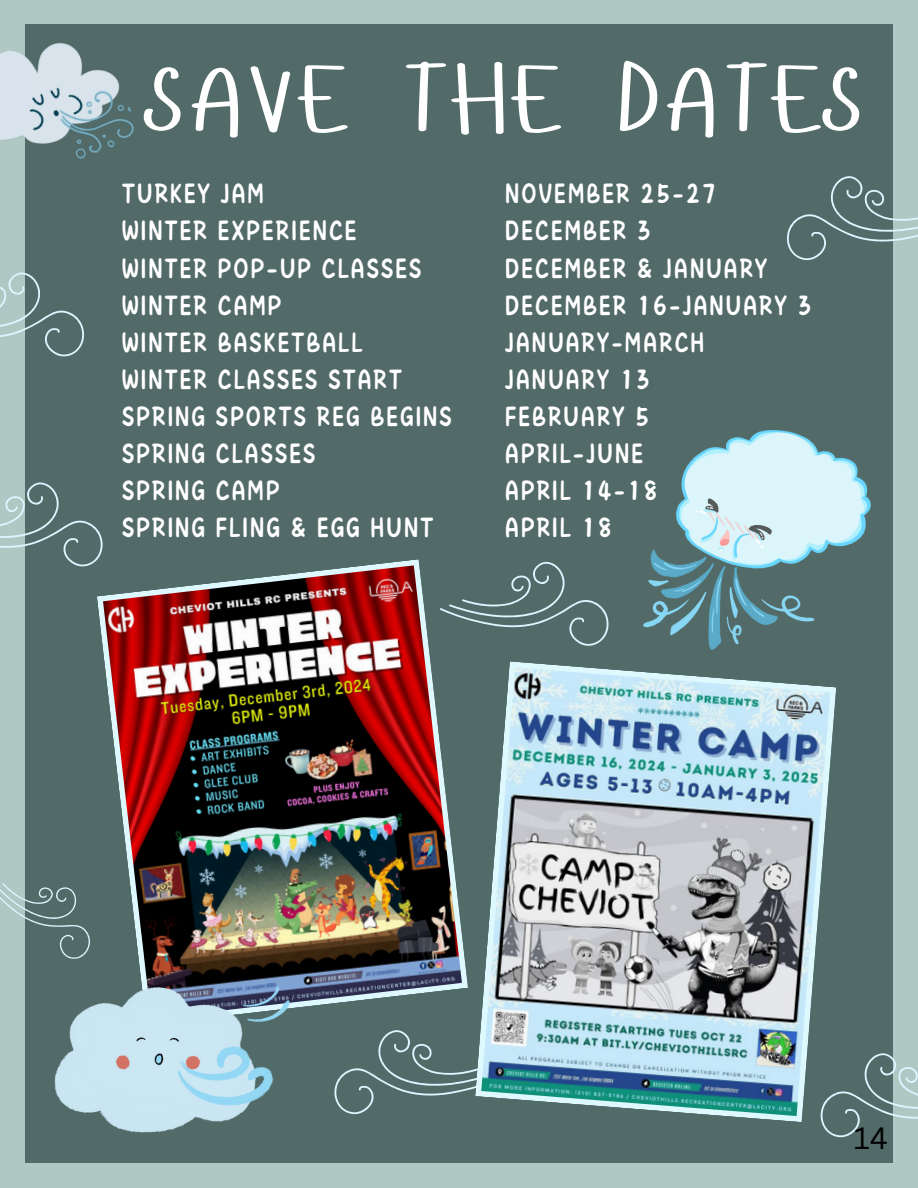
<style>
.page{position:relative;width:918px;height:1188px;background:#afc8c4}
.page>*{position:absolute;margin:0;border:0;box-sizing:border-box;transform-origin:0 0}
.t1{font:97.2px "Hangyaboly";letter-spacing:.045em;color:#fff}
.t2{font:32.4px/37px "Canva Niuniu Latin";letter-spacing:.045em;color:#fff}
.t3{font:30px "Canva Sans";color:#000}
</style>
<div class="page">
<div style="left:25px;top:25px;width:868px;height:1138px;background:#536b68"></div>
<svg style="left:468px;top:562px;width:141px;height:84px"></svg>
<svg style="left:334px;top:1030px;width:141px;height:85px"></svg>
<img style="left:97px;top:559px;width:371px;height:449px">
<img style="left:55px;top:986px;width:235px;height:146px">
<img style="left:644px;top:430px;width:226px;height:220px">
<img style="left:0;top:24px;width:141px;height:135px">
<svg style="left:0;top:482px;width:104px;height:86px"></svg>
<svg style="left:0;top:272px;width:84px;height:85px"></svg>
<svg style="left:786px;top:176px;width:132px;height:85px"></svg>
<svg style="left:821px;top:1053px;width:97px;height:85px"></svg>
<svg style="left:0;top:883px;width:90px;height:76px"></svg>
<svg style="left:475px;top:661px;width:361px;height:461px"></svg>
<p class="t1" style="left:144px;top:35px;width:720px">SAVE THE DATES</p>
<p class="t2" style="left:122px;top:175px;width:332px">TURKEY JAM<br>WINTER EXPERIENCE<br>WINTER POP-UP CLASSES<br>WINTER CAMP<br>WINTER BASKETBALL<br>WINTER CLASSES START<br>SPRING SPORTS REG BEGINS<br>SPRING CLASSES<br>SPRING CAMP</p>
<p class="t2" style="left:122px;top:509px;width:313px">SPRING FLING &amp; EGG HUNT</p>
<h2 class="t2" style="left:505px;top:175px;width:309px">NOVEMBER 25-27<br>DECEMBER 3<br>DECEMBER &amp; JANUARY<br>DECEMBER 16-JANUARY 3<br>JANUARY-MARCH<br>JANUARY 13<br>FEBRUARY 5<br>APRIL-JUNE<br>APRIL 14-18</h2>
<p class="t2" style="left:505px;top:509px;width:109px">APRIL 18</p>
<p class="t3" style="left:854px;top:1117px;width:36px">14</p>
</div>
